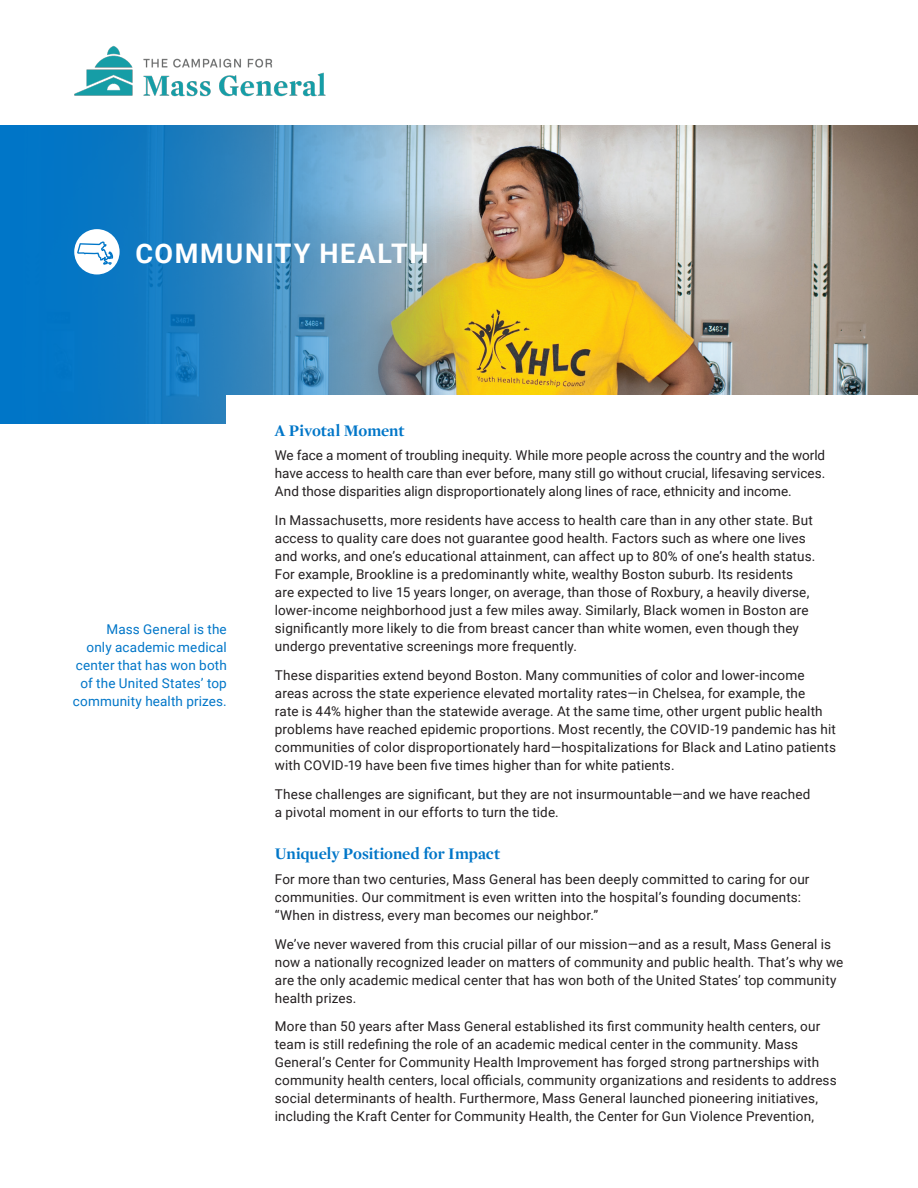
<style>
.page{position:relative;width:918px;height:1188px;background:#fff}
.page>*{position:absolute;margin:0;border:0;box-sizing:border-box;transform-origin:0 0}
.t1{font:700 27px "Roboto";letter-spacing:.06em;color:#fff}
.header_blue{font:700 16.5px "Mercury Display";letter-spacing:-.005em;color:#0076c8}
.body{font:13.5px/18px "Roboto";letter-spacing:.01em;color:#231f20}
.sidebar{font:13.5px/18px "Roboto";letter-spacing:.01em;color:#0076c8;text-align:right}
</style>
<div class="page">
<img style="left:472px;top:125px;width:446px;height:270px">
<svg style="left:0;top:125px;width:472px;height:298px;background:#428dbb"></svg>
<div style="left:227px;top:395px;width:691px;height:209px;background:#fff"></div>
<div style="left:74px;top:229px;width:46px;height:45px;background:#fff;border-radius:50%"></div>
<svg style="left:77px;top:242px;width:36px;height:23px"></svg>
<img style="left:74px;top:45px;width:252px;height:52px">
<p class="t1" style="left:135px;top:235px;width:295px">COMMUNITY HEALTH</p>
<p class="sidebar" style="left:73px;top:620px;width:155px">Mass General is the<br>only academic medical center that has won both of the United States’ top community health prizes.</p>
<p class="header_blue" style="left:275px;top:420px;width:131px">A Pivotal Moment</p>
<p class="body" style="left:275px;top:446px;width:552px;text-align:justify">We face a moment of troubling inequity. While more people across the country and the world have access to health care than ever before, many still go without crucial, lifesaving services.<br>And those disparities align disproportionately along lines of race, ethnicity and income.</p>
<p class="body" style="left:275px;top:511px;width:542px">In Massachusetts, more residents have access to health care than in any other state. But access to quality care does not guarantee good health. Factors such as where one lives and works, and one’s educational attainment, can affect up to 80% of one’s health status.<br>For example, Brookline is a predominantly white, wealthy Boston suburb. Its residents are expected to live 15 years longer, on average, than those of Roxbury, a heavily diverse, lower-income neighborhood just a few miles away. Similarly, Black women in Boston are significantly more likely to die from breast cancer than white women, even though they undergo preventative screenings more frequently.</p>
<p class="body" style="left:275px;top:666px;width:563px">These disparities extend beyond Boston. Many communities of color and lower-income areas across the state experience elevated mortality rates—in Chelsea, for example, the<br>rate is 44% higher than the statewide average. At the same time, other urgent public health problems have reached epidemic proportions. Most recently, the COVID-19 pandemic has hit communities of color disproportionately hard—hospitalizations for Black and Latino patients with COVID-19 have been five times higher than for white patients.</p>
<p class="body" style="left:275px;top:784px;width:537px">These challenges are significant, but they are not insurmountable—and we have reached a pivotal moment in our efforts to turn the tide.</p>
<p class="header_blue" style="left:275px;top:844px;width:227px">Uniquely Positioned for Impact</p>
<p class="body" style="left:275px;top:869px;width:536px">For more than two centuries, Mass General has been deeply committed to caring for our communities. Our commitment is even written into the hospital’s founding documents: “When in distress, every man becomes our neighbor.”</p>
<p class="body" style="left:275px;top:934px;width:570px">We’ve never wavered from this crucial pillar of our mission—and as a result, Mass General is now a nationally recognized leader on matters of community and public health. That’s why we are the only academic medical center that has won both of the United States’ top community health prizes.</p>
<p class="body" style="left:275px;top:1017px;width:563px">More than 50 years after Mass General established its first community health centers, our team is still redefining the role of an academic medical center in the community. Mass General’s Center for Community Health Improvement has forged strong partnerships with community health centers, local officials, community organizations and residents to address social determinants of health. Furthermore, Mass General launched pioneering initiatives, including the Kraft Center for Community Health, the Center for Gun Violence Prevention,</p>
</div>
